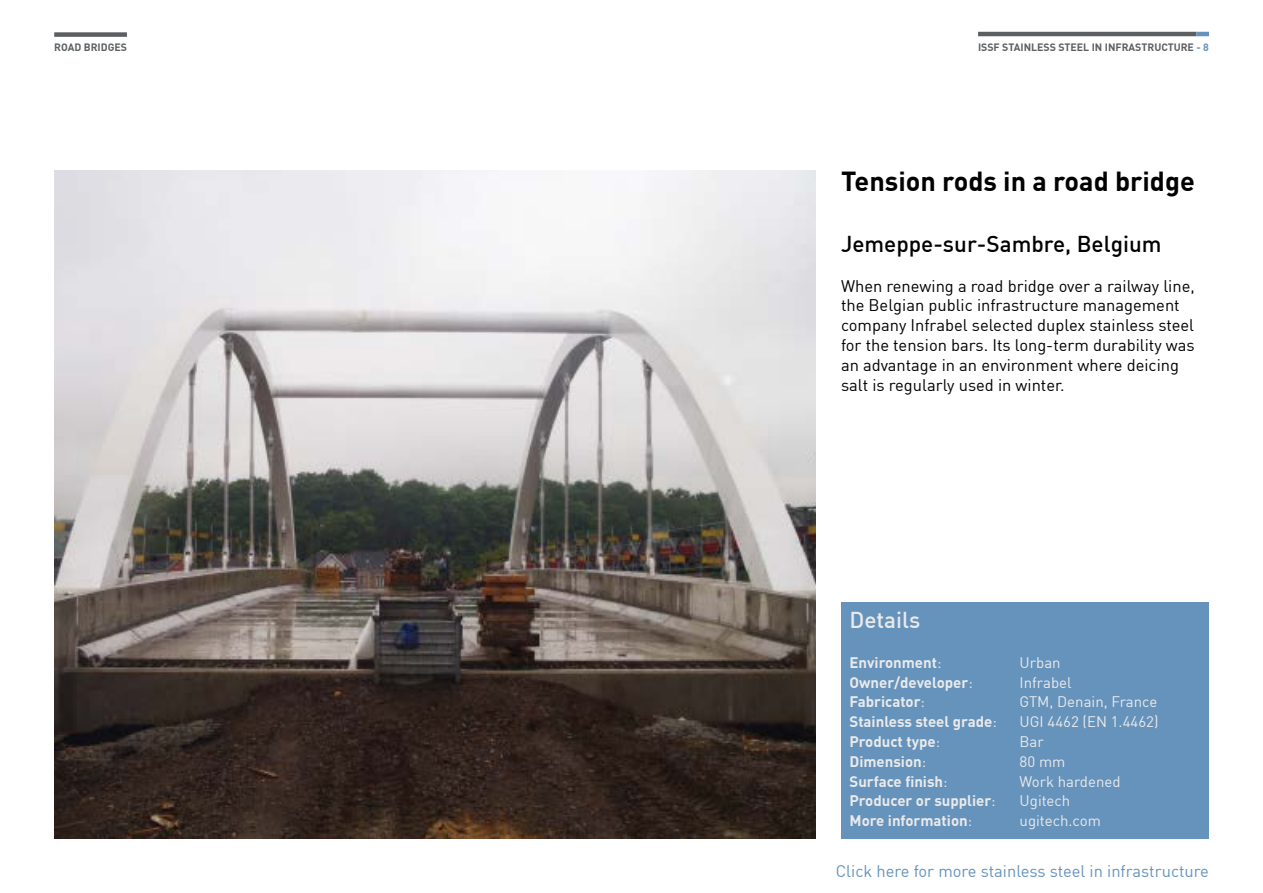
<style>
.page{position:relative;width:1263px;height:893px;background:#fff}
.page>*{position:absolute;margin:0;border:0;box-sizing:border-box;transform-origin:0 0}
._02_Header_1{font:700 27px "DIN";color:#000}
._02_Header_2{font:22.5px "DIN Medium Alternate";color:#000}
._02_Header_2-2{font:22.5px "DIN Medium Alternate";color:#eaeaea}
._03_Body_text{font:16.5px/19.8px "DIN";color:#000}
.t1{font:16.5px "DIN";color:#6693bc}
._03_Body_text-2{font:700 15px "DIN";color:#eaeaea}
._03_Body_text-3{font:15px "DIN";color:#eaeaea}
.Naam_CEO{font:700 10.5px "DIN";color:#5c5f61}
.s1{color:#6693bc}
.s2{font-weight:400}
</style>
<div class="page">
<hr style="left:978px;top:32px;width:218px;height:4px;background:#5c5f61">
<hr style="left:1196px;top:32px;width:13px;height:4px;background:#6693bc">
<div style="left:841px;top:602px;width:368px;height:237px;background:#6693bc"></div>
<div style="left:54px;top:32px;width:73px;height:5px;background:#5c5f61"></div>
<img style="left:54px;top:170px;width:761px;height:669px">
<p class="Naam_CEO" style="left:54px;top:40px;width:74px">ROAD BRIDGES</p>
<p class="Naam_CEO" style="left:978px;top:40px;width:232px">ISSF STAINLESS STEEL IN INFRASTRUCTURE <span class="s1">- 8</span></p>
<p class="_02_Header_1" style="left:841px;top:164px;width:355px">Tension rods in a road bridge</p>
<p class="_02_Header_2" style="left:841px;top:230px;width:322px">Jemeppe-sur-Sambre, Belgium</p>
<p class="_03_Body_text" style="left:841px;top:275px;width:355px">When renewing a road bridge over a railway line, the Belgian public infrastructure management company Infrabel selected duplex stainless steel for the tension bars. Its long-term durability was an advantage in an environment where deicing salt is regularly used in winter.</p>
<p class="_02_Header_2-2" style="left:849px;top:606px;width:72px">Details</p>
<p class="_03_Body_text-2" style="left:849px;top:653px;width:93px">Environment<span class="s2">:</span></p>
<p class="_03_Body_text-3" style="left:1019px;top:653px;width:43px">Urban</p>
<p class="_03_Body_text-2" style="left:849px;top:672px;width:125px">Owner/developer<span class="s2">:</span></p>
<p class="_03_Body_text-3" style="left:1019px;top:673px;width:54px">Infrabel</p>
<p class="_03_Body_text-2" style="left:849px;top:692px;width:77px">Fabricator<span class="s2">:</span></p>
<p class="_03_Body_text-3" style="left:1019px;top:693px;width:139px">GTM, Denain, France</p>
<p class="_03_Body_text-2" style="left:849px;top:712px;width:149px">Stainless steel grade<span class="s2">:</span></p>
<p class="_03_Body_text-3" style="left:1019px;top:712px;width:140px">UGI 4462 (EN 1.4462)</p>
<p class="_03_Body_text-2" style="left:849px;top:732px;width:92px">Product type<span class="s2">:</span></p>
<p class="_03_Body_text-3" style="left:1019px;top:732px;width:26px">Bar</p>
<p class="_03_Body_text-2" style="left:849px;top:752px;width:78px">Dimension<span class="s2">:</span></p>
<p class="_03_Body_text-3" style="left:1019px;top:752px;width:47px">80 mm</p>
<p class="_03_Body_text-2" style="left:849px;top:771px;width:100px">Surface finish<span class="s2">:</span></p>
<p class="_03_Body_text-3" style="left:1019px;top:772px;width:103px">Work hardened</p>
<p class="_03_Body_text-2" style="left:849px;top:791px;width:148px">Producer or supplier<span class="s2">:</span></p>
<p class="_03_Body_text-3" style="left:1019px;top:792px;width:52px">Ugitech</p>
<p class="_03_Body_text-2" style="left:849px;top:811px;width:124px">More information<span class="s2">:</span></p>
<p class="_03_Body_text-3" style="left:1019px;top:811px;width:83px">ugitech.com</p>
<p class="t1" style="left:836px;top:861px;width:375px">Click here for more stainless steel in infrastructure</p>
</div>
